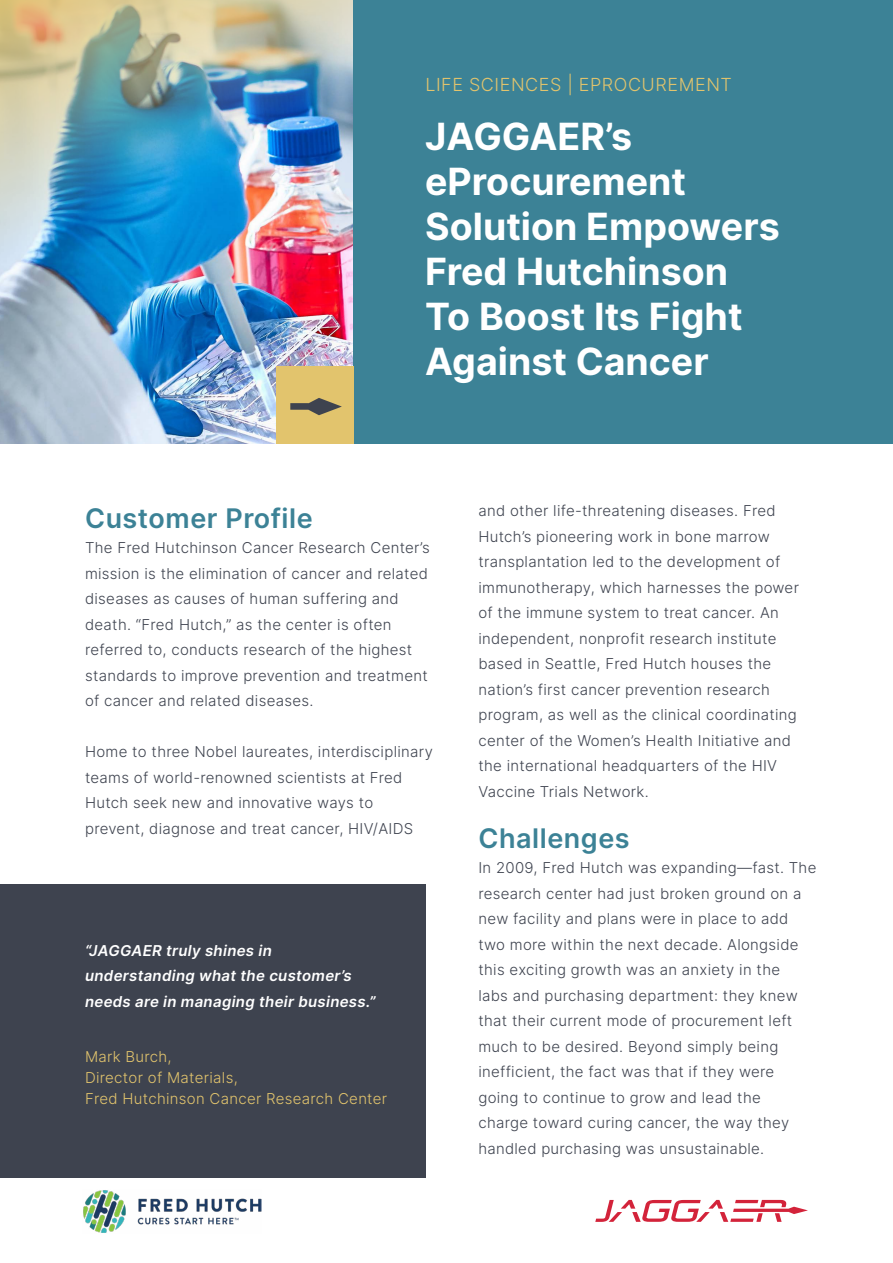
<style>
.page{position:relative;width:893px;height:1263px;background:#fff}
.page>*{position:absolute;margin:0;border:0;box-sizing:border-box;transform-origin:0 0}
.t1{font:700 37.5px/45px "Inter";color:#fff}
.t2{font:600 27px "Inter";letter-spacing:.02em;color:#3c8296}
.t3{font:300 18px "Inter";letter-spacing:.03em;color:#e2c46d}
.t4{font:300 15px/25.5px "Inter";letter-spacing:.02em;color:#3e434f}
.t5{font:italic 600 15px/25.5px "Inter";letter-spacing:.02em;color:#fff}
.t6{font:300 15px/21px "Inter";letter-spacing:.02em;color:#e2c46d}
</style>
<div class="page">
<img style="left:83px;top:1190px;width:178px;height:43px">
<img style="left:0;top:0;width:353px;height:443px">
<div style="left:353px;top:0;width:540px;height:443px;background:#3c8296"></div>
<svg style="left:595px;top:1200px;width:213px;height:22px"></svg>
<div style="left:276px;top:366px;width:77px;height:77px;background:#e2c46d"></div>
<svg style="left:290px;top:398px;width:52px;height:17px"></svg>
<div style="left:0;top:884px;width:425px;height:294px;background:#3e434f"></div>
<p class="t3" style="left:425px;top:72px;width:308px">LIFE SCIENCES | EPROCUREMENT</p>
<h1 class="t1" style="left:425px;top:113px;width:356px">JAGGAER’s eProcurement<br>Solution Empowers<br>Fred Hutchinson<br>To Boost Its Fight<br>Against Cancer</h1>
<h2 class="t2" style="left:85px;top:498px;width:229px">Customer Profile</h2>
<p class="t4" style="left:85px;top:535px;width:346px">The Fred Hutchinson Cancer Research Center’s mission is the elimination of cancer and related diseases as causes of human suffering and death. “Fred Hutch,” as the center is often referred to, conducts research of the highest standards to improve prevention and treatment of cancer and related diseases.</p>
<p class="t4" style="left:85px;top:739px;width:349px">Home to three Nobel laureates, interdisciplinary teams of world-renowned scientists at Fred Hutch seek new and innovative ways to prevent, diagnose and treat cancer, HIV/AIDS</p>
<p class="t5" style="left:85px;top:937px;width:292px">“JAGGAER truly shines in understanding what the customer’s needs are in managing their business.”</p>
<p class="t6" style="left:85px;top:1045px;width:304px">Mark Burch,<br>Director of Materials,<br>Fred Hutchinson Cancer Research Center</p>
<p class="t4" style="left:478px;top:498px;width:322px">and other life-threatening diseases. Fred Hutch’s pioneering work in bone marrow transplantation led to the development of immunotherapy, which harnesses the power of the immune system to treat cancer. An independent, nonprofit research institute based in Seattle, Fred Hutch houses the nation’s first cancer prevention research program, as well as the clinical coordinating center of the Women’s Health Initiative and the international headquarters of the HIV Vaccine Trials Network.</p>
<h2 class="t2" style="left:478px;top:818px;width:153px">Challenges</h2>
<p class="t4" style="left:478px;top:855px;width:339px">In 2009, Fred Hutch was expanding—fast. The research center had just broken ground on a new facility and plans were in place to add two more within the next decade. Alongside this exciting growth was an anxiety in the<br>labs and purchasing department: they knew that their current mode of procurement left much to be desired. Beyond simply being inefficient, the fact was that if they were going to continue to grow and lead the<br>charge toward curing cancer, the way they handled purchasing was unsustainable.</p>
</div>
